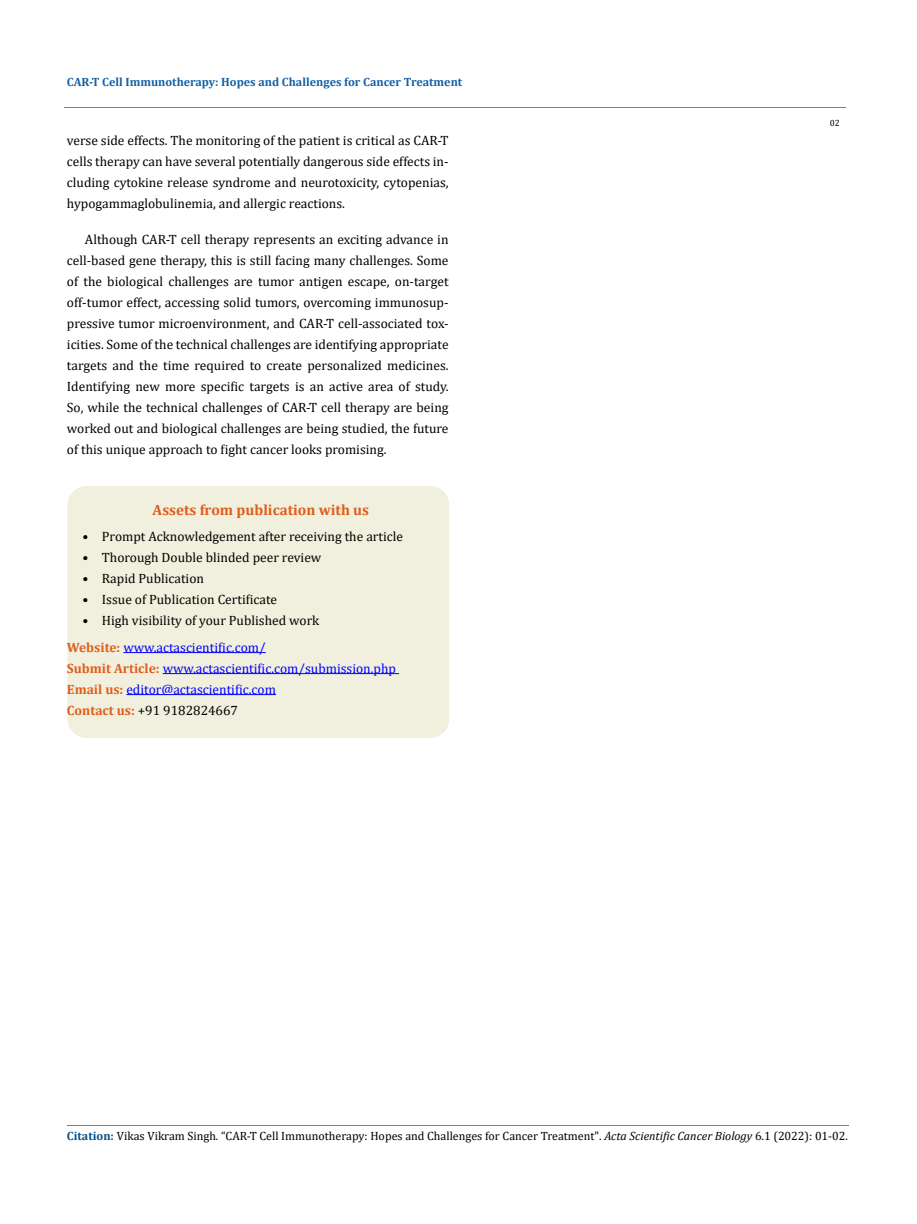
<style>
.page{position:relative;width:917px;height:1224px;background:#fff}
.page>*{position:absolute;margin:0;border:0;box-sizing:border-box;transform-origin:0 0}
.t1{font:700 15px "Cambria";color:#e05d1a}
.t2{font:13.5px/21px "Cambria";color:#000;text-align:justify}
.t3{font:13.5px/21px "Cambria";color:#00f}
.t4{font:12px "Cambria";color:#000}
.t5{font:700 12px "Cambria";color:#1560a6}
.t6{font:9px "Cambria";color:#000}
.s1{font-weight:700;color:#e05d1a}
.s2{color:#000}
.s3{font-weight:700;color:#035089}
.s4{font-style:italic}
</style>
<div class="page">
<div style="left:68px;top:487px;width:380px;height:250px;background:#f1f0de;border-radius:18px"></div>
<div style="left:67px;top:486px;width:382px;height:252px;border:2px solid #f1f0de;border-radius:18px"></div>
<hr style="left:123px;top:652px;width:143px;height:1px;background:#00f">
<hr style="left:163px;top:673px;width:236px;height:1px;background:#00f">
<hr style="left:126px;top:694px;width:150px;height:1px;background:#00f">
<hr style="left:64px;top:108px;width:781px;height:1px;background:#e05d1a">
<hr style="left:67px;top:1125px;width:781px;height:1px;background:#e05d1a">
<p class="t5" style="left:67px;top:73px;width:397px">CAR-T Cell Immunotherapy: Hopes and Challenges for Cancer Treatment</p>
<p class="t2" style="left:67px;top:130px;width:383px">verse side effects. The monitoring of the patient is critical as CAR-T cells therapy can have several potentially dangerous side effects in&shy;cluding cytokine release syndrome and neurotoxicity, cytopenias, hypogammaglobulinemia, and allergic reactions.</p>
<p class="t2" style="left:67px;top:229px;width:383px;text-indent:18px">Although CAR-T cell therapy represents an exciting advance in cell-based gene therapy, this is still facing many challenges. Some of the biological challenges are tumor antigen escape, on-target off-tumor effect, accessing solid tumors, overcoming immunosup&shy;pressive tumor microenvironment, and CAR-T cell-associated tox&shy;icities. Some of the technical challenges are identifying appropriate targets and the time required to create personalized medicines.<br>Identifying new more specific targets is an active area of study.<br>So, while the technical challenges of CAR-T cell therapy are being worked out and biological challenges are being studied, the future of this unique approach to fight cancer looks promising.</p>
<p class="t1" style="left:152px;top:499px;width:218px">Assets from publication with us</p>
<p class="t2" style="left:82px;top:525px;width:322px">• Prompt Acknowledgement after receiving the article</p>
<p class="t2" style="left:82px;top:546px;width:240px">• Thorough Double blinded peer review</p>
<p class="t2" style="left:82px;top:567px;width:123px">• Rapid Publication</p>
<p class="t2" style="left:82px;top:588px;width:196px">• Issue of Publication Certificate</p>
<p class="t2" style="left:82px;top:609px;width:238px">• High visibility of your Published work</p>
<p class="t3" style="left:67px;top:637px;width:330px"><span class="s1">Website:</span> www.actascientific.com/<br><span class="s1">Submit Article:</span> www.actascientific.com/submission.php <span class="s1">Email us:</span> editor@actascientific.com<br><span class="s1">Contact us:</span> <span class="s2">+91 9182824667</span></p>
<p class="t6" style="left:829px;top:118px;width:11px">02</p>
<p class="t4" style="left:67px;top:1129px;width:782px"><span class="s3">Citation:</span> Vikas Vikram Singh<span class="s4">.</span> “CAR-T Cell Immunotherapy: Hopes and Challenges for Cancer Treatment". <span class="s4">Acta Scientific Cancer Biology</span> 6.1 (2022): 01-02.</p>
</div>
